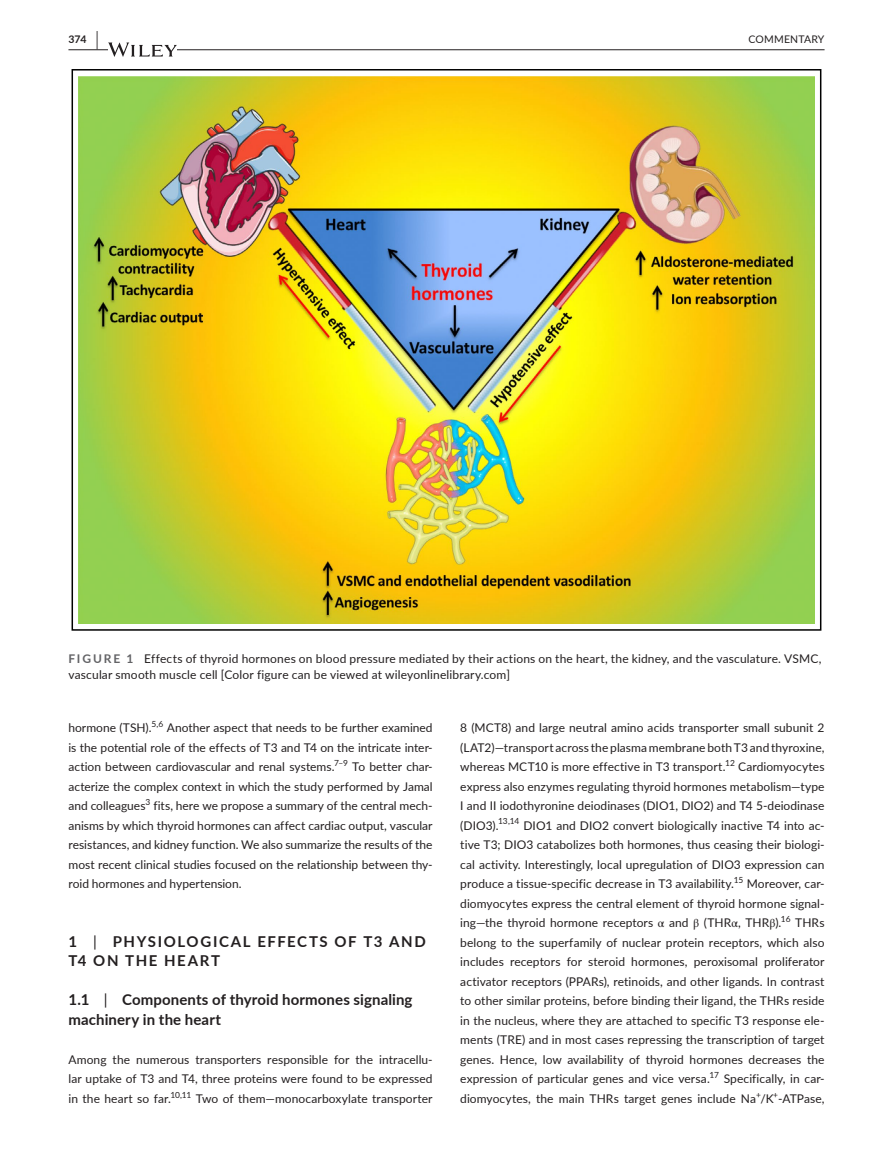
<style>
.page{position:relative;width:893px;height:1174px;background:#fff}
.page>*{position:absolute;margin:0;border:0;box-sizing:border-box;transform-origin:0 0}
.t1{font:700 15px/19.5px "Lato";letter-spacing:.01em;color:#231f20}
.t2{font:700 15px/19.5px "Lato";letter-spacing:.11em;color:#231f20}
.t3{font:12px/19.5px "Lato";letter-spacing:.005em;color:#231f20;text-align:justify}
.t4{font:10.5px "Lato";letter-spacing:.02em;color:#231f20}
.t5{font:700 10.5px "Lato";color:#231f20}
.t6{font:8.4px "Lato";letter-spacing:-.015em;color:#231f20}
.s1{font-size:19.5px}
.s2{font-weight:700;color:#636366}
.s3{font-weight:400}
.s4{font-family:"STIX"}
</style>
<div class="page">
<hr style="left:68px;top:49px;width:756px;height:1px;background:#231f20">
<svg style="left:108px;top:42px;width:69px;height:15px"></svg>
<svg style="left:71px;top:69px;width:751px;height:561px"></svg>
<img style="left:79px;top:76px;width:735px;height:547px">
<p class="t5" style="left:68px;top:31px;width:31px">374 <span class="s1">|</span></p>
<p class="t4" style="left:748px;top:31px;width:78px">COMMENTARY</p>
<p class="t3" style="left:68px;top:649px;width:755px;line-height:16.5px"><span class="s2">FIGURE 1</span> Effects of thyroid hormones on blood pressure mediated by their actions on the heart, the kidney, and the vasculature. VSMC, vascular smooth muscle cell [Color figure can be viewed at wileyonlinelibrary.com]</p>
<p class="t3" style="left:68px;top:717px;width:85px">hormone (TSH).</p>
<p class="t6" style="left:152px;top:718px;width:13px">5,6</p>
<p class="t3" style="left:68px;top:717px;width:366px;text-indent:98px">Another aspect that needs to be further examined is the potential role of the effects of T3 and T4 on the intricate inter&shy;action between cardiovascular and renal systems.</p>
<p class="t6" style="left:334px;top:757px;width:15px">7–9</p>
<p class="t3" style="left:68px;top:756px;width:366px;text-indent:284px">To better char&shy;acterize the complex context in which the study performed by Jamal and colleagues</p>
<p class="t6" style="left:146px;top:796px;width:6px">3</p>
<p class="t3" style="left:68px;top:795px;width:366px;text-indent:85px">fits, here we propose a summary of the central mech&shy;anisms by which thyroid hormones can affect cardiac output, vascular resistances, and kidney function. We also summarize the results of the most recent clinical studies focused on the relationship between thy&shy;roid hormones and hypertension.</p>
<p class="t2" style="left:68px;top:931px;width:359px">1 <span class="s3">|</span> PHYSIOLOGICAL EFFECTS OF T3 AND<br>T4 ON THE HEART</p>
<p class="t1" style="left:68px;top:989px;width:346px">1.1 <span class="s3">|</span> Components of thyroid hormones signaling machinery in the heart</p>
<p class="t3" style="left:68px;top:1049px;width:366px">Among the numerous transporters responsible for the intracellu&shy;lar uptake of T3 and T4, three proteins were found to be expressed in the heart so far.<sup>10,11</sup> Two of them—monocarboxylate transporter</p>
<p class="t3" style="left:460px;top:717px;width:366px">8 (MCT8) and large neutral amino acids transporter small subunit 2 (LAT2)—transport across the plasma membrane both T3 and thyroxine, whereas MCT10 is more effective in T3 transport.<sup>12</sup> Cardiomyocytes express also enzymes regulating thyroid hormones metabolism—type I and II iodothyronine deiodinases (DIO1, DIO2) and T4 5-deiodinase (DIO3).</p>
<p class="t6" style="left:498px;top:815px;width:23px">13,14</p>
<p class="t3" style="left:460px;top:815px;width:366px;text-indent:63px">DIO1 and DIO2 convert biologically inactive T4 into ac&shy;tive T3; DIO3 catabolizes both hormones, thus ceasing their biologi&shy;cal activity. Interestingly, local upregulation of DIO3 expression can produce a tissue-specific decrease in T3 availability.</p>
<p class="t6" style="left:734px;top:874px;width:11px">15</p>
<p class="t3" style="left:460px;top:873px;width:366px;text-indent:286px">Moreover, car&shy;diomyocytes express the central element of thyroid hormone signal&shy;ing—the thyroid hormone receptors <span class="s4">α</span> and <span class="s4">β</span> (THR<span class="s4">α</span>, THR<span class="s4">β</span>).</p>
<p class="t6" style="left:781px;top:913px;width:11px">16</p>
<p class="t3" style="left:460px;top:912px;width:366px;text-indent:335px">THRs belong to the superfamily of nuclear protein receptors, which also includes receptors for steroid hormones, peroxisomal proliferator activator receptors (PPARs), retinoids, and other ligands. In contrast to other similar proteins, before binding their ligand, the THRs reside in the nucleus, where they are attached to specific T3 response ele&shy;ments (TRE) and in most cases repressing the transcription of target genes. Hence, low availability of thyroid hormones decreases the expression of particular genes and vice versa.<sup>17</sup> Specifically, in car&shy;diomyocytes, the main THRs target genes include Na<sup>+</sup>/K<sup>+</sup>-ATPase,</p>
</div>
